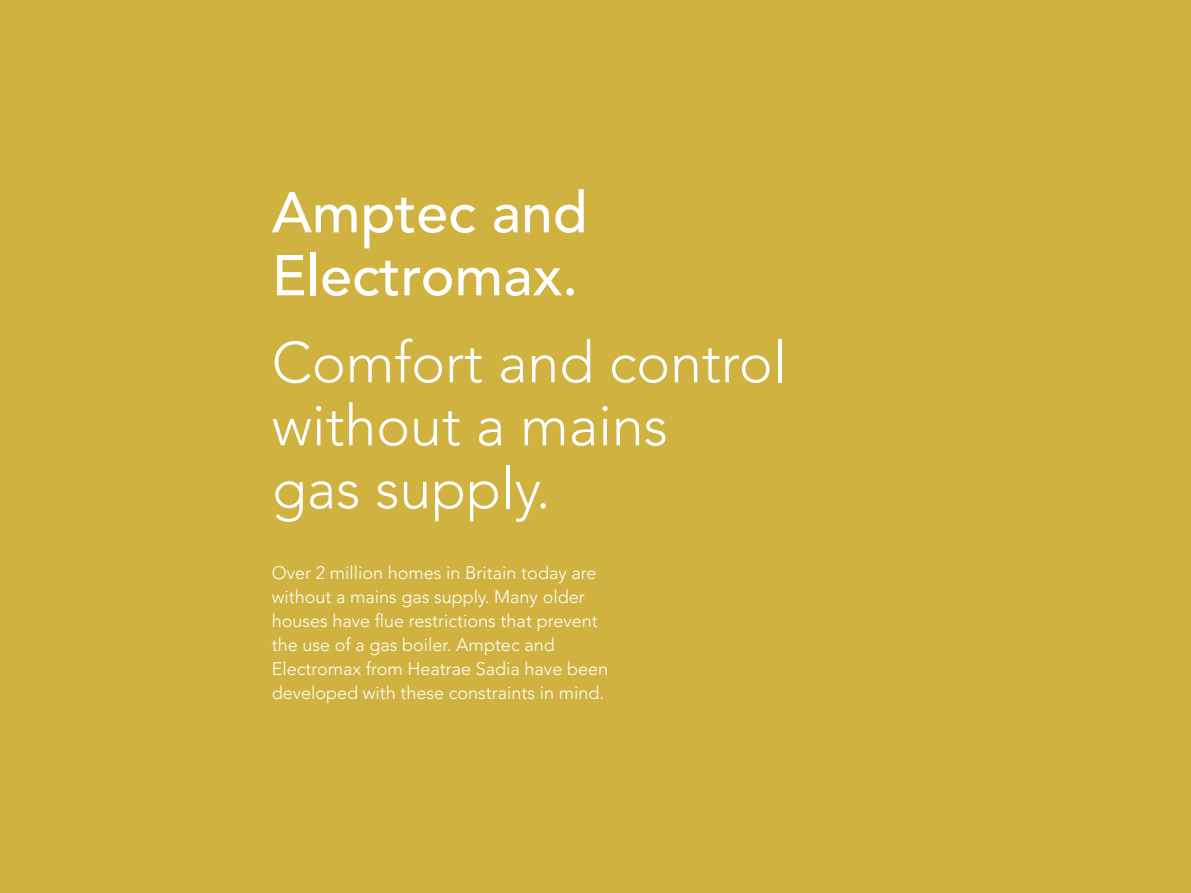
<style>
.page{position:relative;width:1191px;height:893px;background:#d0b240}
.page>*{position:absolute;margin:0;border:0;box-sizing:border-box;transform-origin:0 0}
.t1{font:300 57px/63px "Avenir LT Std";color:#fff}
.t2{font:500 57px/63px "Avenir LT Std";color:#fff}
.t3{font:300 18px/24px "Avenir LT Std";color:#fff}
</style>
<div class="page">
<h1 class="t2" style="left:272px;top:183px;width:317px">Amptec and<br>Electromax.</h1>
<h1 class="t1" style="left:272px;top:331px;width:516px">Comfort and control without a mains<br>gas supply.</h1>
<p class="t3" style="left:272px;top:561px;width:338px">Over 2 million homes in Britain today are without a mains gas supply. Many older houses have flue restrictions that prevent the use of a gas boiler. Amptec and Electromax from Heatrae Sadia have been developed with these constraints in mind.</p>
</div>
